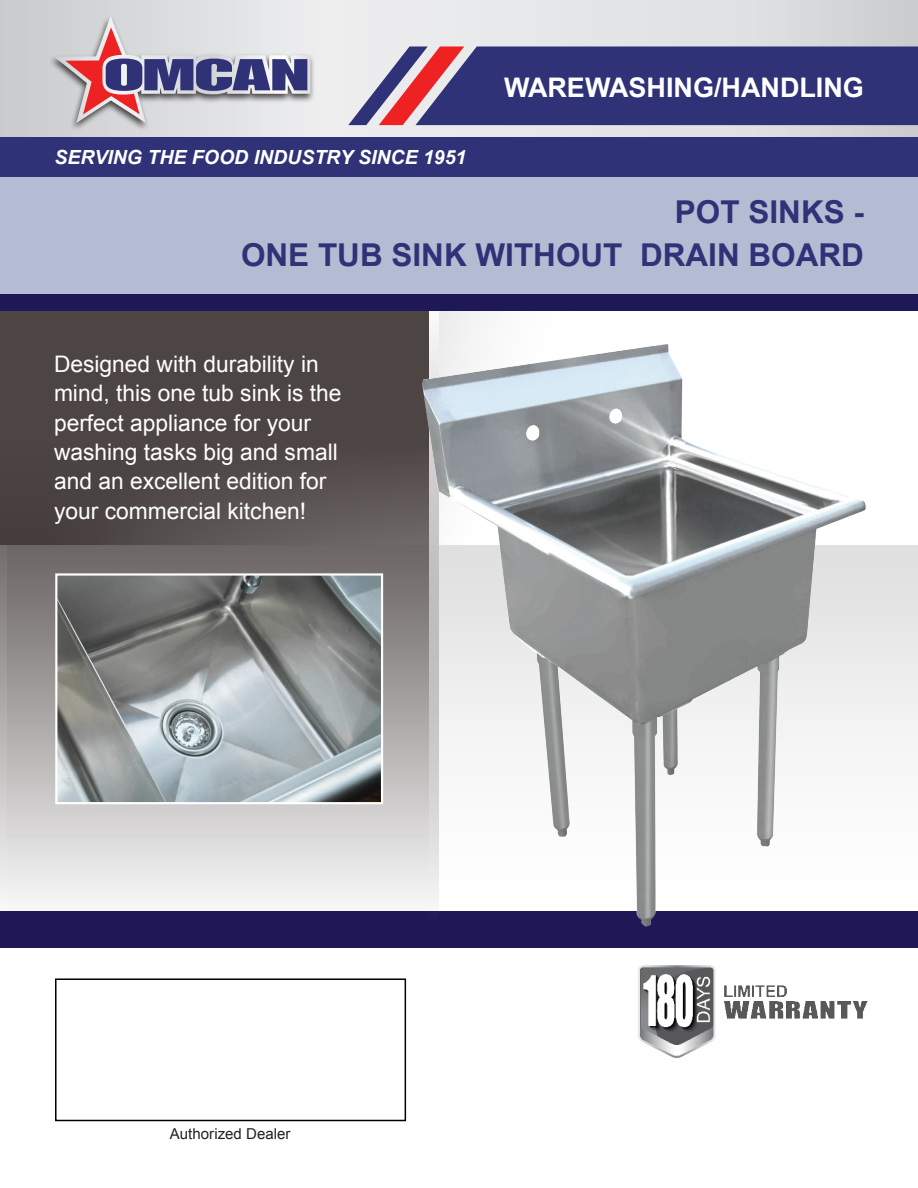
<style>
.page{position:relative;width:918px;height:1188px;background:#fff}
.page>*{position:absolute;margin:0;border:0;box-sizing:border-box;transform-origin:0 0}
.t1{font:700 31.5px/42.6px "Arial";color:#2f3276;text-align:right}
.t2{font:700 27px "Arial";color:#fff}
.t3{font:22.8px/29.2px "Arial";color:#fff}
.t4{font:italic 700 19.5px "Arial";color:#fff}
.t5{font:15px "Arial";letter-spacing:.005em;color:#231f20}
</style>
<div class="page">
<div style="left:7px;top:545px;width:911px;height:372px;background:linear-gradient(to bottom,#e3e3e3,#fefdff)"></div>
<svg style="left:439px;top:310px;width:479px;height:23px"></svg>
<svg style="left:0;top:310px;width:430px;height:602px;background:#7f7979"></svg>
<div style="left:0;top:176px;width:918px;height:118px;background:#b4bcd4"></div>
<svg style="left:0;top:0;width:918px;height:137px;background:#dedfe1"></svg>
<div style="left:0;top:137px;width:918px;height:39px;background:#2f3276"></div>
<svg style="left:348px;top:46px;width:570px;height:79px;background:#4a447e"></svg>
<div style="left:48px;top:14px;width:268px;height:117px;background:#231f20;opacity:.8"></div>
<svg style="left:54px;top:16px;width:256px;height:107px;background:#b9aebc"></svg>
<img style="left:638px;top:965px;width:230px;height:94px">
<div style="left:0;top:912px;width:918px;height:36px;background:#1f1857"></div>
<div style="left:430px;top:297px;width:9px;height:625px;background:#f8f7f7"></div>
<div style="left:0;top:294px;width:918px;height:16px;background:#1f1857"></div>
<div style="left:55px;top:978px;width:351px;height:143px;border:2px solid #000"></div>
<img style="left:58px;top:576px;width:322px;height:225px">
<div style="left:55px;top:573px;width:328px;height:231px;border:2px solid #fff"></div>
<img style="left:388px;top:333px;width:493px;height:594px">
<p class="t4" style="left:54px;top:144px;width:414px">SERVING THE FOOD INDUSTRY SINCE 1951</p>
<p class="t2" style="left:504px;top:68px;width:361px">WAREWASHING/HANDLING</p>
<h1 class="t1" style="left:241px;top:191px;width:624px">POT SINKS -<br>ONE TUB SINK WITHOUT DRAIN BOARD</h1>
<p class="t3" style="left:54px;top:350px;width:289px">Designed with durability in mind, this one tub sink is the perfect appliance for your washing tasks big and small and an excellent edition for your commercial kitchen!</p>
<p class="t5" style="left:170px;top:1124px;width:122px">Authorized Dealer</p>
</div>
